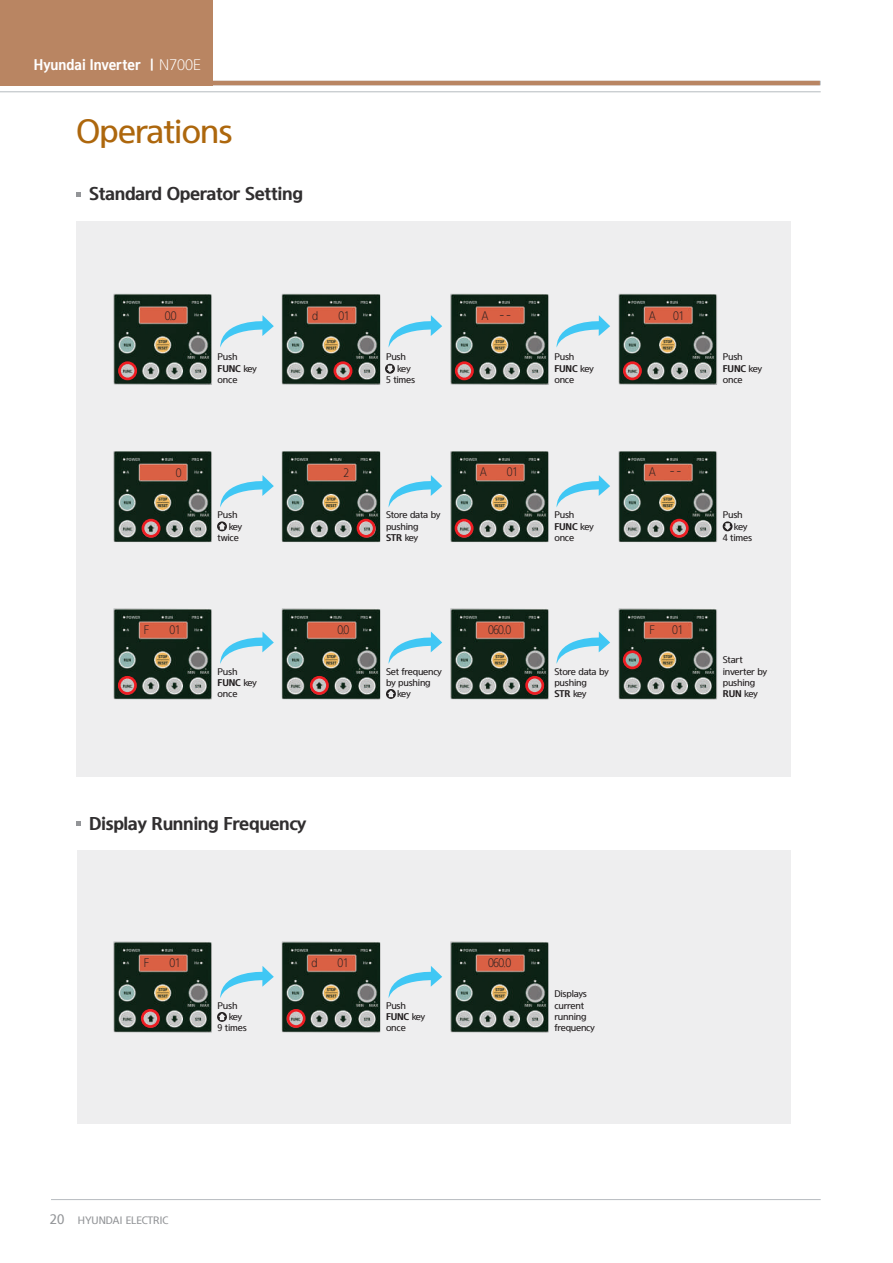
<style>
.page{position:relative;width:893px;height:1263px;background:#fff}
.page>*{position:absolute;margin:0;border:0;box-sizing:border-box;transform-origin:0 0}
.t1{font:33px "HYUNDAI Medium";letter-spacing:-.025em;color:#ad670d}
.t2{font:18px "HYUNDAI Bold";letter-spacing:-.025em;color:#312f30}
.t3{font:15px "HYUNDAI Bold";color:#fff;scale:.9 1}
.t4{font:12.15px "HYUNDAI Light";letter-spacing:-.05em;color:#231f20;scale:.9 1}
.t5{font:10.5px "HYUNDAI Medium";color:#939598}
.t6{font:9.45px/11.4px "HYUNDAI Medium";letter-spacing:-.025em;color:#231f20}
.t7{font:9.45px "HYUNDAI Bold";letter-spacing:-.025em;color:#231f20}
.s1{font-family:"HYUNDAI Light"}
.s2{font-family:"HYUNDAI Medium"}
.s3{font-size:13.5px}
</style>
<div class="page">
<hr style="left:51px;top:1199px;width:770px;height:1px;background:#b6bbbf">
<hr style="left:0;top:81px;width:820px;height:4px;background:#b98562">
<hr style="left:0;top:91px;width:821px;height:1px;background:#b6bbbf">
<div style="left:0;top:0;width:213px;height:85px;background:#b98562"></div>
<svg style="left:77px;top:192px;width:4px;height:5px"></svg>
<svg style="left:77px;top:822px;width:4px;height:4px"></svg>
<div style="left:77px;top:221px;width:714px;height:555px;background:#eeeeef"></div>
<img style="left:113px;top:294px;width:99px;height:91px">
<img style="left:282px;top:294px;width:98px;height:91px">
<img style="left:450px;top:294px;width:99px;height:91px">
<img style="left:618px;top:294px;width:99px;height:91px">
<div style="left:118px;top:361px;width:19px;height:19px;border:3px solid #ee1d23;border-radius:50%"></div>
<div style="left:333px;top:361px;width:19px;height:19px;border:3px solid #ee1d23;border-radius:50%"></div>
<div style="left:455px;top:361px;width:19px;height:19px;border:3px solid #ee1d23;border-radius:50%"></div>
<div style="left:623px;top:361px;width:19px;height:19px;border:3px solid #ee1d23;border-radius:50%"></div>
<svg style="left:220px;top:315px;width:54px;height:33px"></svg>
<svg style="left:389px;top:315px;width:53px;height:32px"></svg>
<svg style="left:556px;top:315px;width:54px;height:33px"></svg>
<img style="left:113px;top:451px;width:99px;height:91px">
<img style="left:282px;top:451px;width:98px;height:91px">
<img style="left:450px;top:451px;width:99px;height:91px">
<img style="left:618px;top:451px;width:99px;height:91px">
<div style="left:142px;top:519px;width:19px;height:19px;border:3px solid #ee1d23;border-radius:50%"></div>
<div style="left:357px;top:519px;width:19px;height:19px;border:3px solid #ee1d23;border-radius:50%"></div>
<div style="left:455px;top:519px;width:18px;height:19px;border:3px solid #ee1d23;border-radius:50%"></div>
<div style="left:670px;top:519px;width:19px;height:19px;border:3px solid #ee1d23;border-radius:50%"></div>
<svg style="left:220px;top:475px;width:54px;height:32px"></svg>
<svg style="left:389px;top:475px;width:53px;height:32px"></svg>
<svg style="left:556px;top:475px;width:54px;height:32px"></svg>
<img style="left:113px;top:608px;width:99px;height:91px">
<img style="left:282px;top:608px;width:98px;height:91px">
<img style="left:450px;top:608px;width:99px;height:91px">
<img style="left:618px;top:608px;width:99px;height:91px">
<div style="left:118px;top:676px;width:19px;height:19px;border:3px solid #ee1d23;border-radius:50%"></div>
<div style="left:310px;top:676px;width:19px;height:19px;border:3px solid #ee1d23;border-radius:50%"></div>
<div style="left:525px;top:676px;width:19px;height:19px;border:3px solid #ee1d23;border-radius:50%"></div>
<div style="left:623px;top:650px;width:19px;height:19px;border:3px solid #ee1d23;border-radius:50%"></div>
<svg style="left:220px;top:631px;width:54px;height:33px"></svg>
<svg style="left:389px;top:631px;width:53px;height:32px"></svg>
<svg style="left:556px;top:631px;width:54px;height:33px"></svg>
<svg style="left:385px;top:364px;width:10px;height:10px"></svg>
<svg style="left:217px;top:521px;width:10px;height:10px"></svg>
<svg style="left:386px;top:689px;width:10px;height:10px"></svg>
<svg style="left:723px;top:521px;width:9px;height:10px"></svg>
<div style="left:77px;top:850px;width:713px;height:274px;background:#eeeeef"></div>
<img style="left:113px;top:941px;width:99px;height:91px">
<img style="left:282px;top:941px;width:98px;height:91px">
<img style="left:450px;top:941px;width:99px;height:91px">
<div style="left:141px;top:1009px;width:19px;height:19px;border:3px solid #ee1d23;border-radius:50%"></div>
<div style="left:287px;top:1009px;width:19px;height:19px;border:3px solid #ee1d23;border-radius:50%"></div>
<svg style="left:220px;top:966px;width:54px;height:32px"></svg>
<svg style="left:389px;top:966px;width:53px;height:31px"></svg>
<svg style="left:217px;top:1012px;width:10px;height:10px"></svg>
<h3 class="t3" style="left:34px;top:55px;width:187px">Hyundai Inverter | <span class="s1">N700E</span></h3>
<h1 class="t1" style="left:77px;top:112px;width:158px">Operations</h1>
<h2 class="t2" style="left:89px;top:183px;width:215px">Standard Operator Setting</h2>
<p class="t4" style="left:165px;top:308px;width:15px">0.0</p>
<p class="t4" style="left:312px;top:308px;width:8px">d</p>
<p class="t4" style="left:339px;top:308px;width:14px">01</p>
<p class="t4" style="left:481px;top:308px;width:34px">A - -</p>
<p class="t4" style="left:649px;top:308px;width:9px">A</p>
<p class="t4" style="left:673px;top:308px;width:14px">01</p>
<p class="t6" style="left:218px;top:351px;width:22px">Push</p>
<p class="t7" style="left:218px;top:362px;width:41px">FUNC <span class="s2">key</span></p>
<p class="t6" style="left:218px;top:374px;width:21px">once</p>
<p class="t6" style="left:386px;top:351px;width:22px">Push</p>
<p class="t6" style="left:397px;top:363px;width:15px">key</p>
<p class="t6" style="left:386px;top:374px;width:31px">5 times</p>
<p class="t6" style="left:554px;top:351px;width:22px">Push</p>
<p class="t7" style="left:554px;top:362px;width:41px">FUNC <span class="s2">key</span></p>
<p class="t6" style="left:554px;top:374px;width:21px">once</p>
<p class="t4" style="left:176px;top:466px;width:8px">0</p>
<p class="t4" style="left:343px;top:466px;width:8px">2</p>
<p class="t4" style="left:480px;top:465px;width:9px">A</p>
<p class="t4" style="left:507px;top:465px;width:14px">01</p>
<p class="t4" style="left:649px;top:465px;width:37px">A - -</p>
<p class="t6" style="left:218px;top:509px;width:22px">Push</p>
<p class="t6" style="left:229px;top:521px;width:15px">key</p>
<p class="t6" style="left:218px;top:532px;width:23px">twice</p>
<p class="t6" style="left:386px;top:509px;width:56px">Store data by pushing</p>
<p class="t7" style="left:386px;top:532px;width:34px">STR <span class="s2">key</span></p>
<p class="t6" style="left:554px;top:509px;width:22px">Push</p>
<p class="t7" style="left:554px;top:520px;width:41px">FUNC <span class="s2">key</span></p>
<p class="t6" style="left:554px;top:532px;width:21px">once</p>
<p class="t4" style="left:144px;top:623px;width:8px">F</p>
<p class="t4" style="left:169px;top:623px;width:14px">01</p>
<p class="t4" style="left:338px;top:622px;width:15px">0.0</p>
<p class="t4" style="left:488px;top:622px;width:27px">060.0</p>
<p class="t4" style="left:649px;top:623px;width:8px">F</p>
<p class="t4" style="left:672px;top:623px;width:14px">01</p>
<p class="t6" style="left:218px;top:666px;width:22px">Push</p>
<p class="t7" style="left:218px;top:677px;width:41px">FUNC <span class="s2">key</span></p>
<p class="t6" style="left:218px;top:688px;width:21px">once</p>
<p class="t6" style="left:386px;top:666px;width:58px">Set frequency</p>
<p class="t6" style="left:386px;top:677px;width:46px">by pushing</p>
<p class="t6" style="left:397px;top:688px;width:15px">key</p>
<p class="t6" style="left:554px;top:666px;width:56px">Store data by pushing</p>
<p class="t7" style="left:554px;top:688px;width:34px">STR <span class="s2">key</span></p>
<p class="t6" style="left:723px;top:351px;width:22px">Push</p>
<p class="t7" style="left:723px;top:362px;width:41px">FUNC <span class="s2">key</span></p>
<p class="t6" style="left:723px;top:374px;width:21px">once</p>
<p class="t6" style="left:723px;top:509px;width:22px">Push</p>
<p class="t6" style="left:734px;top:521px;width:15px">key</p>
<p class="t6" style="left:723px;top:532px;width:31px">4 times</p>
<p class="t6" style="left:723px;top:654px;width:46px">Start inverter by pushing</p>
<p class="t7" style="left:723px;top:688px;width:36px">RUN <span class="s2">key</span></p>
<h2 class="t2" style="left:89px;top:812px;width:219px">Display Running Frequency</h2>
<p class="t4" style="left:144px;top:956px;width:8px">F</p>
<p class="t4" style="left:169px;top:956px;width:14px">01</p>
<p class="t4" style="left:311px;top:956px;width:8px">d</p>
<p class="t4" style="left:338px;top:956px;width:14px">01</p>
<p class="t4" style="left:488px;top:956px;width:27px">060.0</p>
<p class="t6" style="left:218px;top:999px;width:22px">Push</p>
<p class="t6" style="left:229px;top:1011px;width:15px">key</p>
<p class="t6" style="left:218px;top:1022px;width:31px">9 times</p>
<p class="t6" style="left:386px;top:999px;width:22px">Push</p>
<p class="t7" style="left:386px;top:1010px;width:41px">FUNC <span class="s2">key</span></p>
<p class="t6" style="left:386px;top:1022px;width:21px">once</p>
<p class="t6" style="left:554px;top:988px;width:42px">Displays current running frequency</p>
<p class="t5" style="left:50px;top:1214px;width:120px"><span class="s3">20</span> HYUNDAI ELECTRIC</p>
</div>
